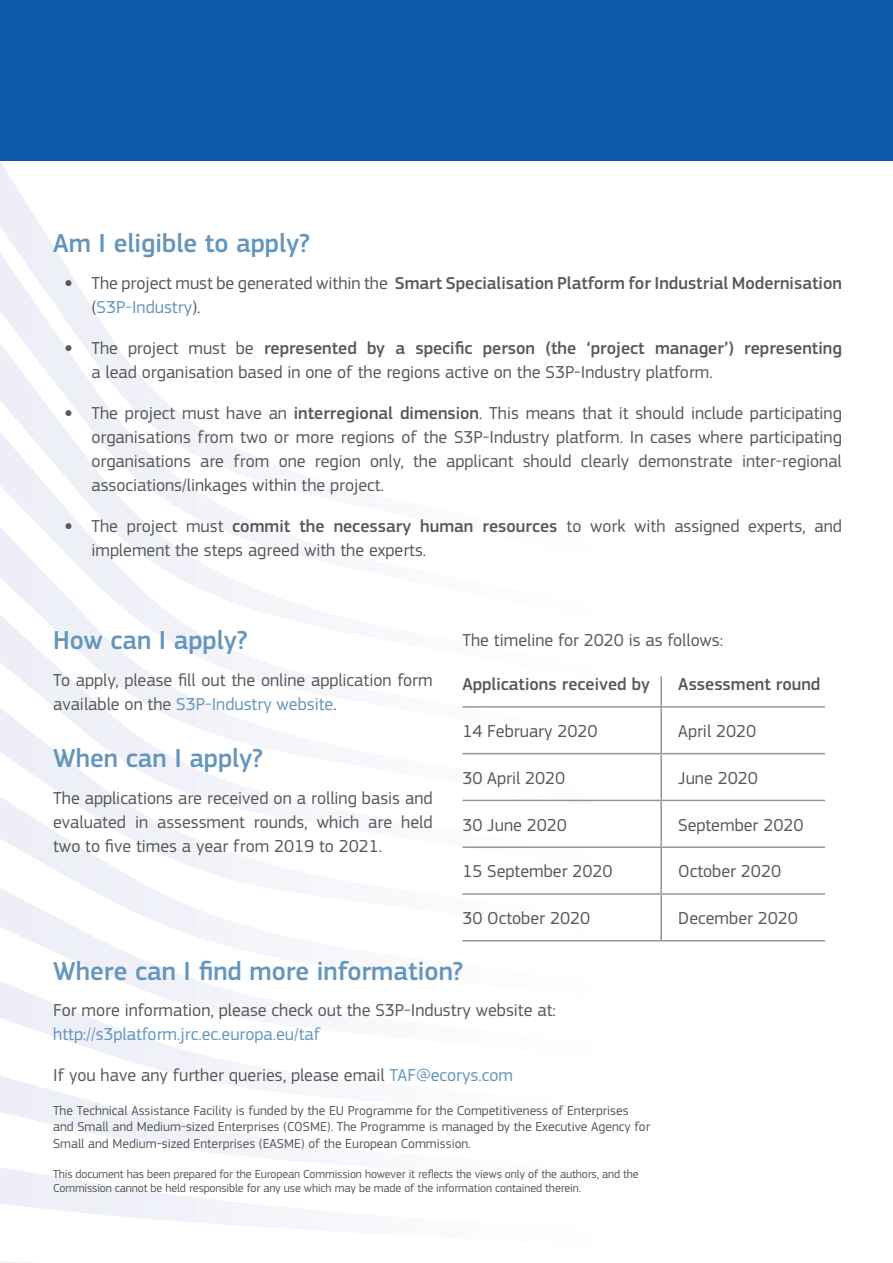
<style>
.page{position:relative;width:893px;height:1263px;background:#fff}
.page>*{position:absolute;margin:0;border:0;box-sizing:border-box;transform-origin:0 0}
.t1{font:500 27px "EC Square Sans Pro";color:#6495bc}
.Body_text{font:18px/24px "EC Square Sans Pro";color:#57585a}
.t2{font:500 18px/24px "EC Square Sans Pro";color:#57585a}
.Body_text-2{font:13.5px/16.5px "EC Square Sans Pro";color:#57585a}
.Body_text-3{font:12px/13.5px "EC Square Sans Pro";letter-spacing:-.01em;color:#57585a}
.s1{font-weight:700;font-size:21px}
.s2{font-weight:400}
.s3{font-weight:400;color:#6495bc}
.s4{font-weight:500}
.s5{color:#6495bc}
</style>
<div class="page">
<hr style="left:660px;top:676px;width:2px;height:30px;background:#939598">
<hr style="left:462px;top:706px;width:199px;height:2px;background:#939598">
<hr style="left:661px;top:706px;width:164px;height:2px;background:#939598">
<hr style="left:660px;top:708px;width:2px;height:45px;background:#939598">
<hr style="left:462px;top:753px;width:199px;height:1px;background:#939598">
<hr style="left:661px;top:753px;width:164px;height:1px;background:#939598">
<hr style="left:660px;top:754px;width:2px;height:46px;background:#939598">
<hr style="left:462px;top:800px;width:199px;height:1px;background:#939598">
<hr style="left:661px;top:800px;width:164px;height:1px;background:#939598">
<hr style="left:660px;top:801px;width:2px;height:45px;background:#939598">
<hr style="left:462px;top:846px;width:199px;height:2px;background:#939598">
<hr style="left:661px;top:846px;width:164px;height:2px;background:#939598">
<hr style="left:660px;top:848px;width:2px;height:45px;background:#939598">
<hr style="left:462px;top:893px;width:199px;height:2px;background:#939598">
<hr style="left:661px;top:893px;width:164px;height:2px;background:#939598">
<hr style="left:660px;top:895px;width:2px;height:45px;background:#939598">
<hr style="left:462px;top:940px;width:199px;height:1px;background:#939598">
<hr style="left:661px;top:940px;width:164px;height:1px;background:#939598">
<div style="left:0;top:0;width:893px;height:161px;background:#0e59a9"></div>
<h1 class="t1" style="left:53px;top:227px;width:258px">Am I eligible to apply?</h1>
<p class="t2" style="left:91px;top:271px;width:752px;text-indent:-27px"><span class="s1">•</span> <span class="s2">The project must be generated within the</span> Smart Specialisation Platform for Industrial Modernisation <span class="s2">(</span><span class="s3">S3P-Industry</span><span class="s2">).</span></p>
<p class="Body_text" style="left:91px;top:336px;width:752px;text-indent:-27px"><span class="s1">•</span> The project must be <span class="s4">represented by a specific person (the ‘project manager’) representing </span>a lead organisation based in one of the regions active on the S3P-Industry platform.</p>
<p class="Body_text" style="left:91px;top:401px;width:752px;text-align:justify;text-indent:-27px"><span class="s1">•</span> The project must have an <span class="s4">interregional dimension</span>. This means that it should include participating organisations from two or more regions of the S3P-Industry platform. In cases where participating organisations are from one region only, the applicant should clearly demonstrate inter-regional associations/linkages within the project.</p>
<p class="Body_text" style="left:91px;top:514px;width:752px;text-indent:-27px"><span class="s1">•</span> The project must <span class="s4">commit the necessary human resources</span> to work with assigned experts, and implement the steps agreed with the experts.</p>
<h1 class="t1" style="left:53px;top:625px;width:196px">How can I apply?</h1>
<p class="Body_text" style="left:53px;top:668px;width:381px">To apply, please fill out the online application form available on the <span class="s5">S3P-Industry website</span>.</p>
<h1 class="t1" style="left:53px;top:742px;width:211px">When can I apply?</h1>
<p class="Body_text" style="left:53px;top:786px;width:381px;text-align:justify">The applications are received on a rolling basis and evaluated in assessment rounds, which are held two to five times a year from 2019 to 2021.</p>
<p class="Body_text" style="left:462px;top:628px;width:262px">The timeline for 2020 is as follows:</p>
<p class="t2" style="left:462px;top:672px;width:189px">Applications received by</p>
<p class="t2" style="left:678px;top:672px;width:144px">Assessment round</p>
<p class="Body_text" style="left:462px;top:719px;width:137px">14 February 2020</p>
<p class="Body_text" style="left:678px;top:719px;width:79px">April 2020</p>
<p class="Body_text" style="left:462px;top:766px;width:104px">30 April 2020</p>
<p class="Body_text" style="left:678px;top:766px;width:81px">June 2020</p>
<p class="Body_text" style="left:462px;top:813px;width:106px">30 June 2020</p>
<p class="Body_text" style="left:678px;top:813px;width:127px">September 2020</p>
<p class="Body_text" style="left:462px;top:859px;width:152px">15 September 2020</p>
<p class="Body_text" style="left:678px;top:859px;width:104px">October 2020</p>
<p class="Body_text" style="left:462px;top:906px;width:129px">30 October 2020</p>
<p class="Body_text" style="left:678px;top:906px;width:121px">December 2020</p>
<h1 class="t1" style="left:53px;top:955px;width:412px">Where can I find more information?</h1>
<p class="Body_text" style="left:53px;top:998px;width:504px">For more information, please check out the S3P-Industry website at: <span class="s5">http://s3platform.jrc.ec.europa.eu/taf</span></p>
<p class="Body_text" style="left:53px;top:1063px;width:461px">If you have any further queries, please email <span class="s5">TAF@ecorys.com</span></p>
<p class="Body_text-2" style="left:53px;top:1102px;width:598px">The Technical Assistance Facility is funded by the EU Programme for the Competitiveness of Enterprises and Small and Medium-sized Enterprises (COSME). The Programme is managed by the Executive Agency for<br>Small and Medium-sized Enterprises (EASME) of the European Commission.</p>
<p class="Body_text-3" style="left:53px;top:1168px;width:587px">This document has been prepared for the European Commission however it reflects the views only of the authors, and the<br>Commission cannot be held responsible for any use which may be made of the information contained therein.</p>
</div>
